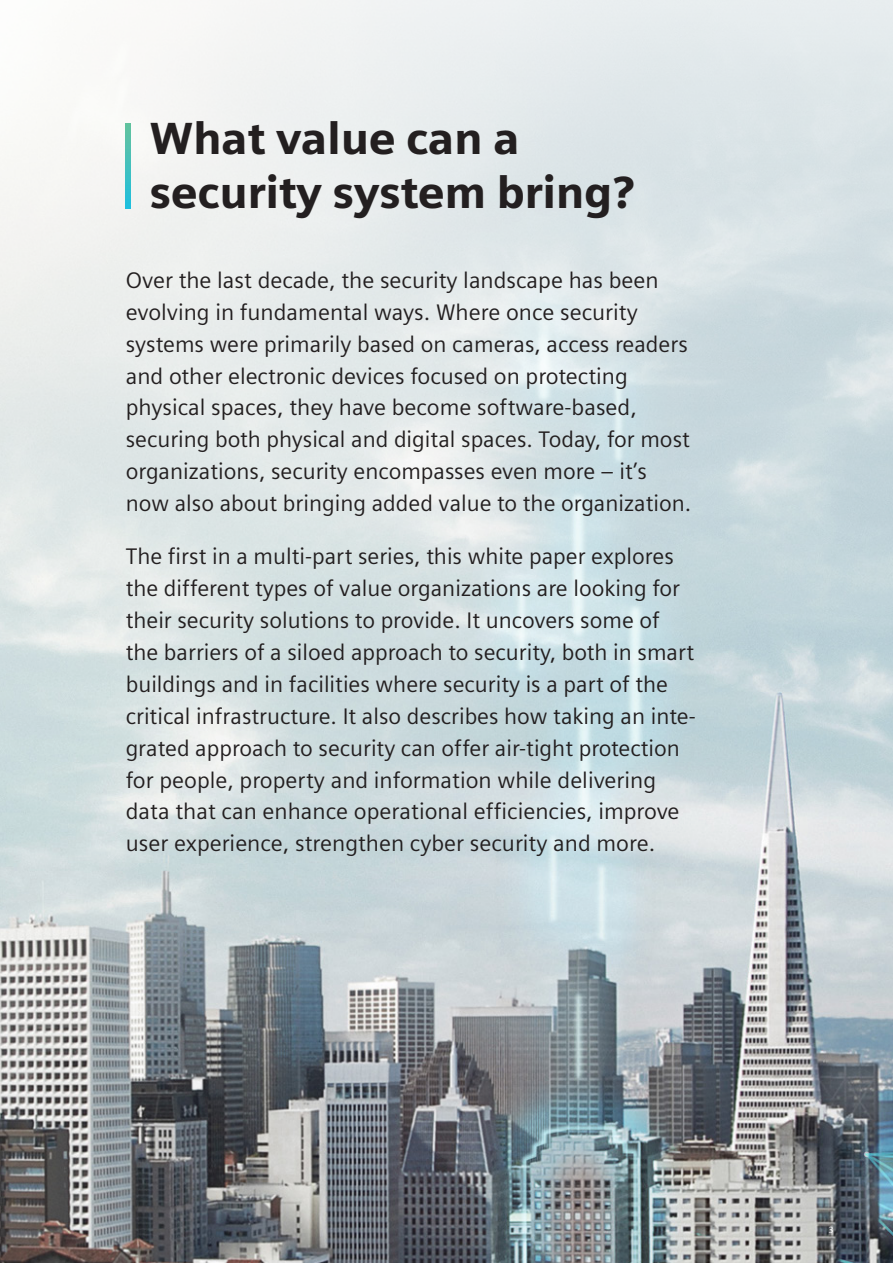
<style>
.page{position:relative;width:893px;height:1263px;background:#fff}
.page>*{position:absolute;margin:0;border:0;box-sizing:border-box;transform-origin:0 0}
.t1{font:900 45px/54px "Siemens Sans";letter-spacing:-.01em;color:#231f20}
.t2{font:22.5px/32px "Siemens Sans";color:#231f20}
.t3{font:9px "Siemens Sans";color:#fff}
</style>
<div class="page">
<img style="left:0;top:0;width:893px;height:1263px">
<svg style="left:126px;top:123px;width:4px;height:85px"></svg>
<h1 class="t1" style="left:150px;top:112px;width:486px">What value can a security system bring?</h1>
<p class="t2" style="left:126px;top:264px;width:567px">Over the last decade, the security landscape has been evolving in fundamental ways. Where once security systems were primarily based on cameras, access readers and other electronic devices focused on protecting physical spaces, they have become software-based, securing both physical and digital spaces. Today, for most organizations, security encompasses even more – it’s now also about bringing added value to the organization.</p>
<p class="t2" style="left:126px;top:541px;width:571px">The first in a multi-part series, this white paper explores the different types of value organizations are looking for their security solutions to provide. It uncovers some of the barriers of a siloed approach to security, both in smart buildings and in facilities where security is a part of the critical infrastructure. It also describes how taking an inte&shy;grated approach to security can offer air-tight protection for people, property and information while delivering data that can enhance operational efficiencies, improve user experience, strengthen cyber security and more.</p>
<p class="t3" style="left:829px;top:1225px;width:6px">3</p>
</div>
